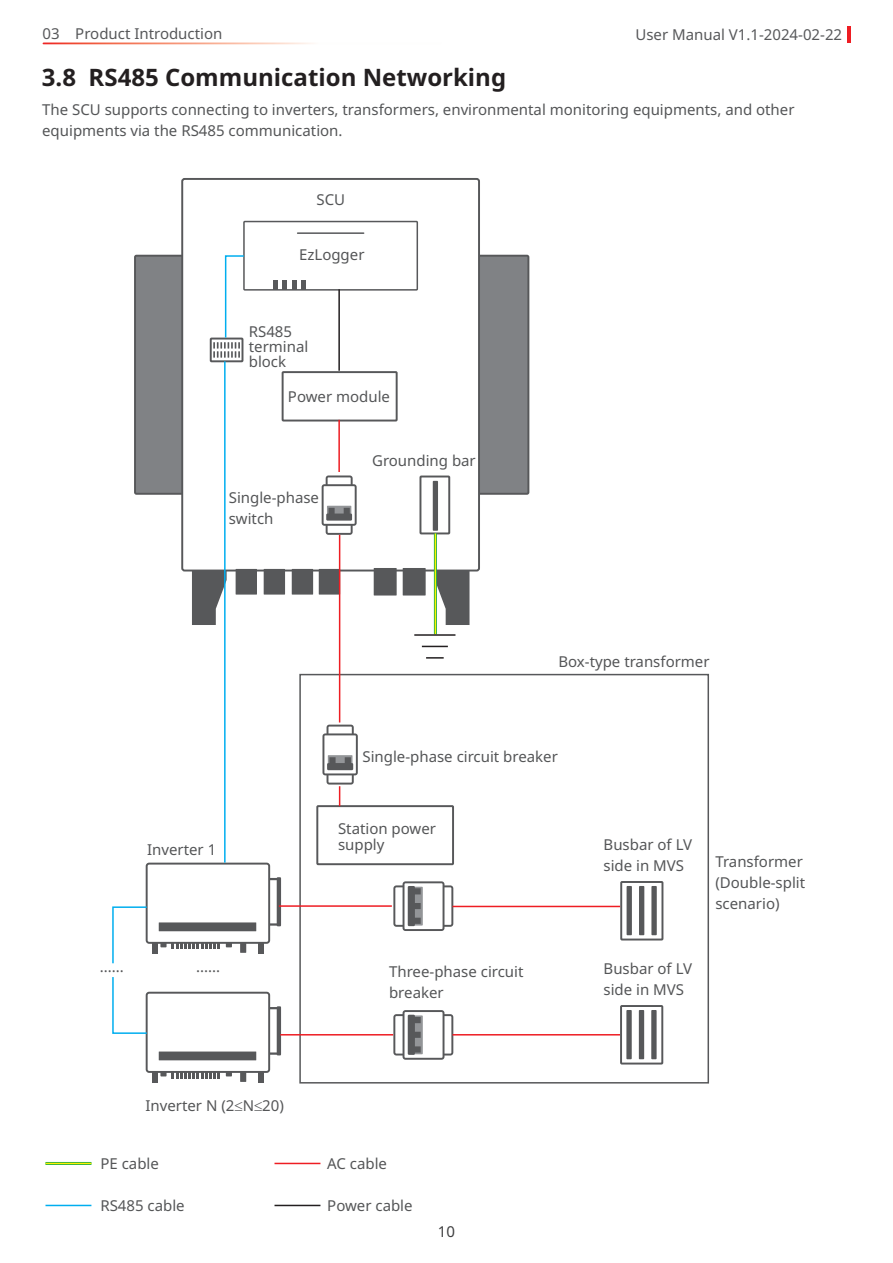
<style>
.page{position:relative;width:893px;height:1263px;background:#fff}
.page>*{position:absolute;margin:0;border:0;box-sizing:border-box;transform-origin:0 0}
.二级标题{font:700 24px "Noto Sans";color:#231f20}
.t1{font:15px/21px "Noto Sans";color:#545557}
.t2{font:15px "Noto Sans";color:#57585a}
.t3{font:15px "Noto Sans";color:#3e3e3f}
</style>
<div class="page">
<hr style="left:847px;top:26px;width:3px;height:16px;background:#ee1d23">
<div style="left:299px;top:674px;width:410px;height:409px;border:2px solid #57585a"></div>
<div style="left:135px;top:256px;width:393px;height:238px;background:#808285"></div>
<div style="left:182px;top:179px;width:297px;height:391px;background:#fff;border-radius:2px"></div>
<div style="left:181px;top:178px;width:299px;height:393px;border:2px solid #57585a;border-radius:2px"></div>
<svg style="left:437px;top:570px;width:32px;height:55px;background:#6d6e70"></svg>
<div style="left:236px;top:569px;width:21px;height:26px;background:#57585a"></div>
<div style="left:264px;top:569px;width:21px;height:26px;background:#57585a"></div>
<div style="left:292px;top:569px;width:21px;height:26px;background:#57585a"></div>
<div style="left:319px;top:569px;width:21px;height:26px;background:#57585a"></div>
<div style="left:374px;top:568px;width:23px;height:27px;background:#57585a"></div>
<div style="left:403px;top:568px;width:23px;height:27px;background:#57585a"></div>
<svg style="left:393px;top:881px;width:60px;height:50px"></svg>
<svg style="left:393px;top:1010px;width:60px;height:50px"></svg>
<div style="left:316px;top:805px;width:138px;height:60px;border:2px solid #57585a"></div>
<div style="left:258px;top:943px;width:6px;height:11px;background:#57585a"></div>
<div style="left:259px;top:879px;width:20px;height:45px;background:linear-gradient(to bottom,#fff,#fff)"></div>
<div style="left:258px;top:878px;width:22px;height:48px;border:2px solid #57585a"></div>
<div style="left:277px;top:877px;width:4px;height:49px;border:2px solid #57585a"></div>
<div style="left:147px;top:864px;width:122px;height:79px;background:#fff;border-radius:3px"></div>
<div style="left:146px;top:863px;width:124px;height:81px;border:2px solid #57585a;border-radius:3px"></div>
<div style="left:159px;top:922px;width:97px;height:9px;background:#57585a"></div>
<div style="left:240px;top:943px;width:6px;height:10px;background:#57585a"></div>
<div style="left:152px;top:1072px;width:6px;height:11px;background:#57585a"></div>
<div style="left:160px;top:1068px;width:7px;height:8px;background:#57585a"></div>
<div style="left:226px;top:1068px;width:6px;height:8px;background:#57585a"></div>
<svg style="left:172px;top:1073px;width:48px;height:5px"></svg>
<div style="left:258px;top:1072px;width:6px;height:11px;background:#57585a"></div>
<div style="left:259px;top:1008px;width:20px;height:45px;background:linear-gradient(to bottom,#fff,#fff)"></div>
<div style="left:258px;top:1007px;width:22px;height:48px;border:2px solid #57585a"></div>
<div style="left:277px;top:1006px;width:4px;height:49px;border:2px solid #57585a"></div>
<div style="left:147px;top:993px;width:122px;height:79px;background:#fff;border-radius:3px"></div>
<div style="left:146px;top:992px;width:124px;height:81px;border:2px solid #57585a;border-radius:3px"></div>
<div style="left:159px;top:1051px;width:97px;height:9px;background:#57585a"></div>
<div style="left:240px;top:1072px;width:6px;height:10px;background:#57585a"></div>
<svg style="left:322px;top:475px;width:35px;height:60px"></svg>
<div style="left:282px;top:371px;width:116px;height:50px;border:2px solid #57585a"></div>
<svg style="left:243px;top:220px;width:175px;height:71px"></svg>
<hr style="left:273px;top:280px;width:4px;height:10px;background:#57585a">
<hr style="left:283px;top:280px;width:4px;height:10px;background:#57585a">
<hr style="left:292px;top:280px;width:4px;height:10px;background:#57585a">
<div style="left:301px;top:280px;width:5px;height:10px;background:#57585a"></div>
<div style="left:620px;top:881px;width:43px;height:59px;border:2px solid #57585a"></div>
<div style="left:627px;top:886px;width:5px;height:49px;background:#57585a"></div>
<div style="left:639px;top:886px;width:5px;height:49px;background:#57585a"></div>
<div style="left:651px;top:886px;width:6px;height:49px;background:#57585a"></div>
<div style="left:419px;top:475px;width:31px;height:59px;border:2px solid #57585a"></div>
<div style="left:433px;top:481px;width:5px;height:50px;background:#57585a"></div>
<hr style="left:338px;top:420px;width:2px;height:52px;background:#ee1d23">
<hr style="left:338px;top:289px;width:2px;height:82px;background:#231f20">
<hr style="left:434px;top:533px;width:3px;height:101px;background:#00a54f">
<hr style="left:435px;top:533px;width:1px;height:101px;background:#fff101">
<hr style="left:452px;top:1034px;width:168px;height:1px;background:#ee1d23">
<hr style="left:452px;top:906px;width:168px;height:1px;background:#ee1d23">
<hr style="left:414px;top:634px;width:41px;height:2px;background:#231f20">
<svg style="left:422px;top:646px;width:26px;height:1px"></svg>
<svg style="left:426px;top:657px;width:18px;height:2px"></svg>
<hr style="left:280px;top:1034px;width:113px;height:1px;background:#ee1d23">
<hr style="left:339px;top:535px;width:1px;height:187px;background:#ee1d23">
<hr style="left:279px;top:905px;width:113px;height:2px;background:#ee1d23">
<svg style="left:322px;top:725px;width:36px;height:81px"></svg>
<div style="left:620px;top:1005px;width:43px;height:59px;border:2px solid #57585a"></div>
<div style="left:626px;top:1010px;width:6px;height:49px;background:#57585a"></div>
<div style="left:639px;top:1010px;width:5px;height:49px;background:#57585a"></div>
<div style="left:651px;top:1010px;width:6px;height:49px;background:#57585a"></div>
<svg style="left:112px;top:254px;width:133px;height:781px"></svg>
<hr style="left:45px;top:1162px;width:46px;height:3px;background:#00a54f">
<hr style="left:45px;top:1163px;width:46px;height:1px;background:#fff101">
<hr style="left:45px;top:1205px;width:46px;height:1px;background:#00aeef">
<hr style="left:274px;top:1163px;width:46px;height:1px;background:#ee1d23">
<hr style="left:274px;top:1205px;width:46px;height:1px;background:#231f20">
<p class="t2" style="left:43px;top:23px;width:181px">03 Product Introduction</p>
<p class="t2" style="left:635px;top:24px;width:208px">User Manual V1.1-2024-02-22</p>
<p class="二级标题" style="left:42px;top:60px;width:466px">3.8 RS485 Communication Networking</p>
<p class="t1" style="left:42px;top:99px;width:754px">The SCU supports connecting to inverters, transformers, environmental monitoring equipments, and other equipments via the RS485 communication.</p>
<p class="t1" style="left:317px;top:189px;width:30px">SCU</p>
<p class="t1" style="left:299px;top:245px;width:67px">EzLogger</p>
<p class="t1" style="left:249px;top:321px;width:45px">RS485</p>
<p class="t1" style="left:249px;top:336px;width:61px">terminal</p>
<p class="t1" style="left:249px;top:351px;width:39px">block</p>
<p class="t1" style="left:288px;top:387px;width:104px">Power module</p>
<p class="t1" style="left:229px;top:487px;width:92px">Single-phase switch</p>
<p class="t1" style="left:372px;top:450px;width:105px">Grounding bar</p>
<p class="t1" style="left:147px;top:839px;width:71px">Inverter 1</p>
<p class="t1" style="left:100px;top:956px;width:26px">......</p>
<p class="t1" style="left:196px;top:956px;width:26px">......</p>
<p class="t1" style="left:145px;top:1095px;width:140px">Inverter N (2≤N≤20)</p>
<p class="t1" style="left:558px;top:651px;width:153px">Box-type transformer</p>
<p class="t1" style="left:362px;top:747px;width:197px">Single-phase circuit breaker</p>
<p class="t1" style="left:338px;top:820px;width:100px;line-height:16.5px">Station power supply</p>
<p class="t1" style="left:389px;top:961px;width:136px">Three-phase circuit breaker</p>
<p class="t1" style="left:604px;top:834px;width:90px">Busbar of LV side in MVS</p>
<p class="t1" style="left:604px;top:958px;width:90px">Busbar of LV side in MVS</p>
<p class="t1" style="left:715px;top:851px;width:89px">Transformer</p>
<p class="t1" style="left:715px;top:872px;width:91px">(Double-split</p>
<p class="t1" style="left:715px;top:893px;width:66px">scenario)</p>
<p class="t1" style="left:100px;top:1153px;width:60px">PE cable</p>
<p class="t1" style="left:327px;top:1153px;width:61px">AC cable</p>
<p class="t1" style="left:100px;top:1196px;width:86px">RS485 cable</p>
<p class="t1" style="left:327px;top:1196px;width:87px">Power cable</p>
<p class="t3" style="left:438px;top:1220px;width:19px">10</p>
</div>
